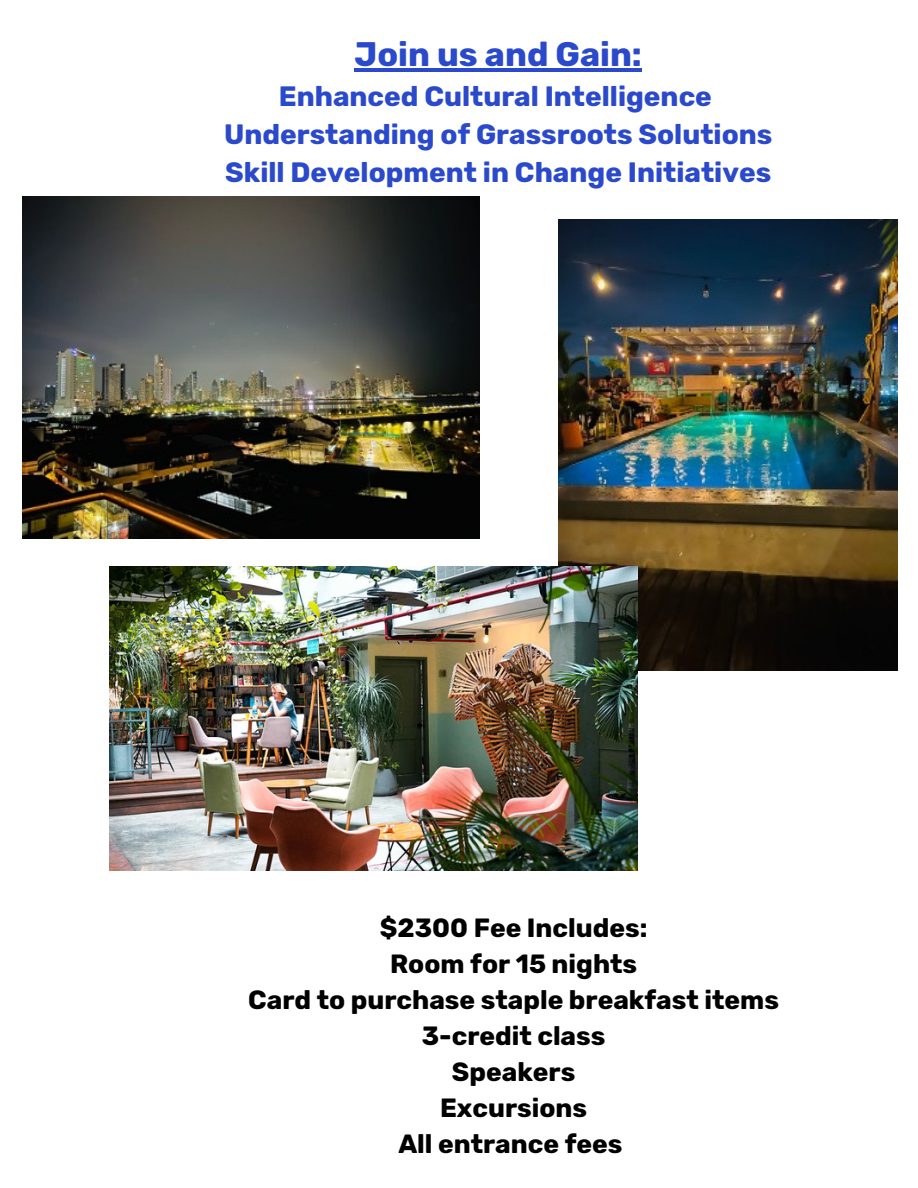
<style>
.page{position:relative;width:918px;height:1188px;background:#fff}
.page>*{position:absolute;margin:0;border:0;box-sizing:border-box;transform-origin:0 0}
.t1{font:700 33.9px "Rubik";color:#2b49cb}
.t2{font:700 27.9px "Rubik";color:#2b49cb}
.t3{font:700 26.25px "Rubik";color:#000}
</style>
<div class="page">
<img style="left:22px;top:196px;width:457px;height:342px">
<img style="left:559px;top:220px;width:338px;height:451px">
<img style="left:109px;top:566px;width:529px;height:305px">
<hr style="left:355px;top:69px;width:287px;height:3px;background:#2b49cb">
<p class="t1" style="left:355px;top:35px;width:289px">Join us and Gain:</p>
<p class="t2" style="left:279px;top:80px;width:435px">Enhanced Cultural Intelligence</p>
<p class="t2" style="left:224px;top:118px;width:550px">Understanding of Grassroots Solutions</p>
<p class="t2" style="left:225px;top:156px;width:548px">Skill Development in Change Initiatives</p>
<p class="t3" style="left:380px;top:912px;width:269px">$2300 Fee Includes:</p>
<p class="t3" style="left:390px;top:948px;width:249px">Room for 15 nights</p>
<p class="t3" style="left:248px;top:984px;width:532px">Card to purchase staple breakfast items</p>
<p class="t3" style="left:422px;top:1020px;width:185px">3-credit class</p>
<p class="t3" style="left:452px;top:1056px;width:125px">Speakers</p>
<p class="t3" style="left:440px;top:1092px;width:149px">Excursions</p>
<p class="t3" style="left:398px;top:1128px;width:226px">All entrance fees</p>
</div>
